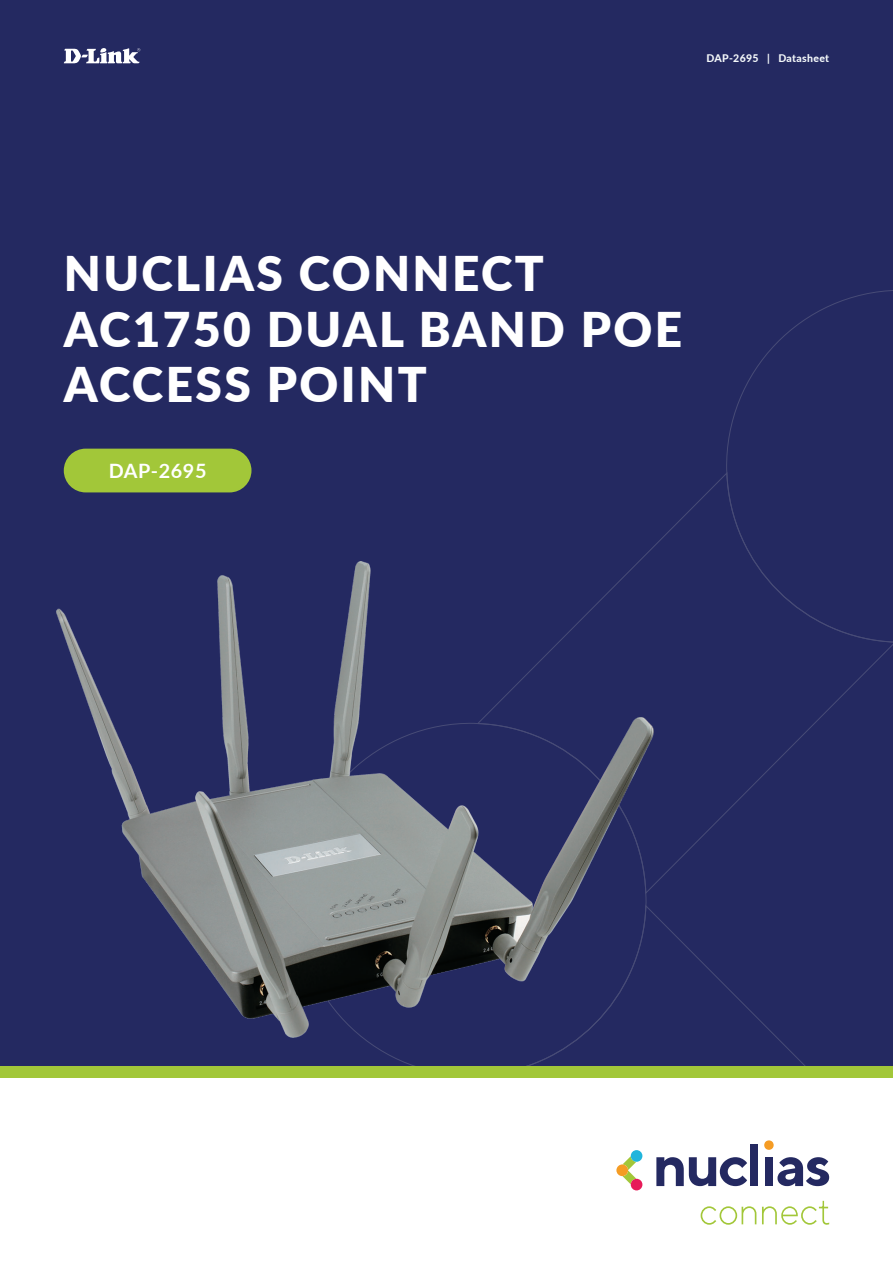
<style>
.page{position:relative;width:893px;height:1263px;background:#fff}
.page>*{position:absolute;margin:0;border:0;box-sizing:border-box;transform-origin:0 0}
.t1{font:900 47.85px/55.8px "Lato";letter-spacing:.05em;color:#fff}
.t2{font:700 19.8px "Lato";letter-spacing:.03em;color:#fff}
.t3{font:800 10.5px "Lato";letter-spacing:.03em;color:#f4f8fa}
</style>
<div class="page">
<div style="left:0;top:0;width:893px;height:1077px;background:#242961"></div>
<svg style="left:654px;top:914px;width:152px;height:152px"></svg>
<svg style="left:725px;top:290px;width:168px;height:353px"></svg>
<div style="left:0;top:1066px;width:893px;height:12px;background:#a2c739"></div>
<svg style="left:64px;top:48px;width:76px;height:15px"></svg>
<svg style="left:764px;top:1140px;width:10px;height:10px"></svg>
<svg style="left:616px;top:1150px;width:26px;height:40px"></svg>
<svg style="left:656px;top:1157px;width:91px;height:29px"></svg>
<div style="left:750px;top:1145px;width:8px;height:41px;background:#242961"></div>
<div style="left:765px;top:1157px;width:8px;height:29px;background:#242961"></div>
<svg style="left:777px;top:1157px;width:52px;height:29px"></svg>
<svg style="left:701px;top:1206px;width:55px;height:19px"></svg>
<svg style="left:762px;top:1201px;width:67px;height:24px"></svg>
<div style="left:64px;top:449px;width:187px;height:43px;background:#a2c739;border-radius:22px"></div>
<img style="left:56px;top:561px;width:598px;height:477px">
<p class="t3" style="left:706px;top:51px;width:124px">DAP-2695 | Datasheet</p>
<p class="t1" style="left:64px;top:243px;width:620px">NUCLIAS CONNECT<br>AC1750 DUAL BAND POE<br>ACCESS POINT</p>
<p class="t2" style="left:109px;top:456px;width:99px">DAP-2695</p>
</div>
